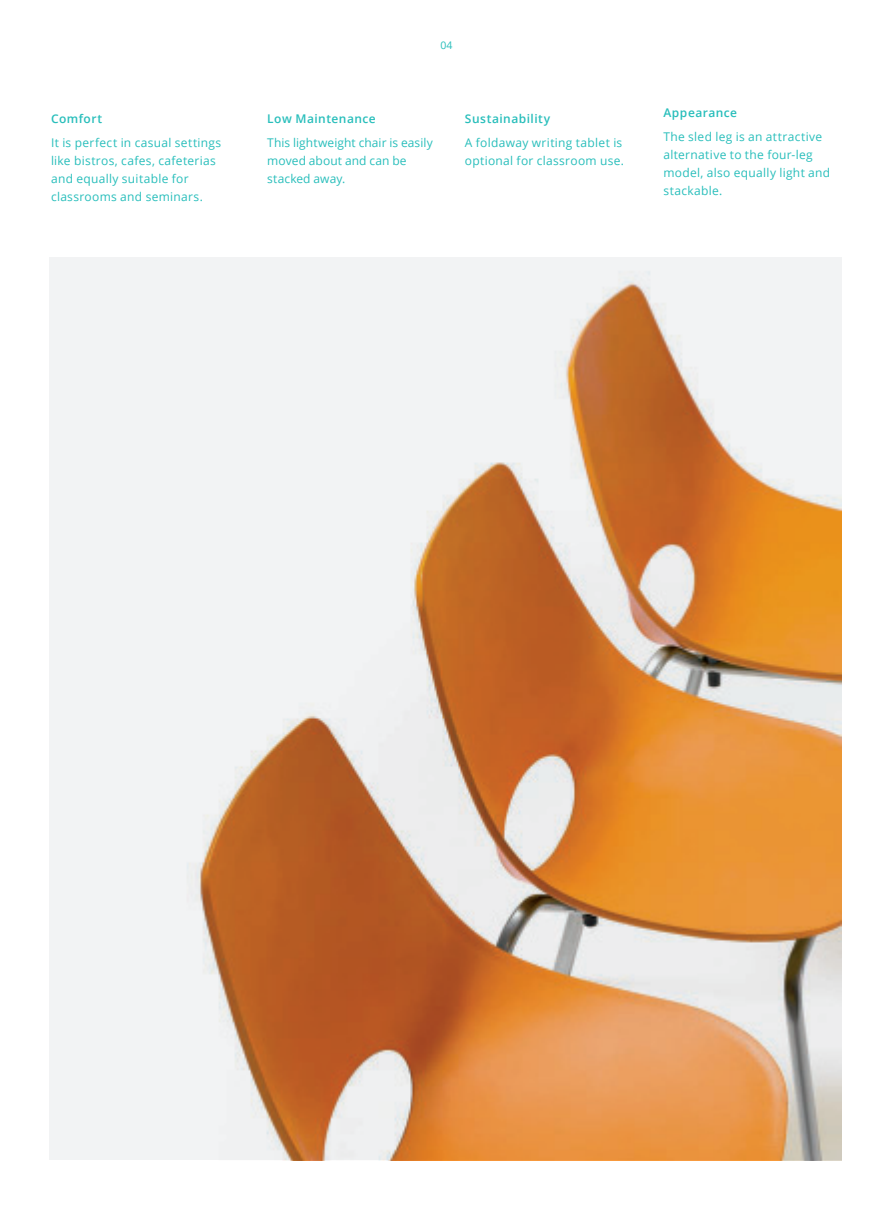
<style>
.page{position:relative;width:893px;height:1212px;background:#fff}
.page>*{position:absolute;margin:0;border:0;box-sizing:border-box;transform-origin:0 0}
.t1{font:12px/18px "Open Sans";letter-spacing:.025em;color:#28bebb}
.t2{font:12px/18px "Open Sans";letter-spacing:.005em;color:#28bebb}
.t3{font:600 12px "Open Sans";letter-spacing:.04em;color:#28bebb}
.t4{font:10.5px "Open Sans";color:#28bebb}
</style>
<div class="page">
<img style="left:50px;top:257px;width:792px;height:903px">
<p class="t3" style="left:51px;top:110px;width:53px">Comfort</p>
<p class="t1" style="left:51px;top:133px;width:172px">It is perfect in casual settings like bistros, cafes, cafeterias and equally suitable for classrooms and seminars.</p>
<p class="t4" style="left:440px;top:38px;width:14px">04</p>
<p class="t3" style="left:267px;top:110px;width:110px">Low Maintenance</p>
<p class="t2" style="left:267px;top:133px;width:167px">This lightweight chair is easily moved about and can be stacked away.</p>
<p class="t3" style="left:465px;top:110px;width:87px">Sustainability</p>
<p class="t1" style="left:465px;top:133px;width:161px">A foldaway writing tablet is optional for classroom use.</p>
<p class="t3" style="left:663px;top:104px;width:75px">Appearance</p>
<p class="t1" style="left:663px;top:127px;width:168px">The sled leg is an attractive alternative to the four-leg model, also equally light and stackable.</p>
</div>
